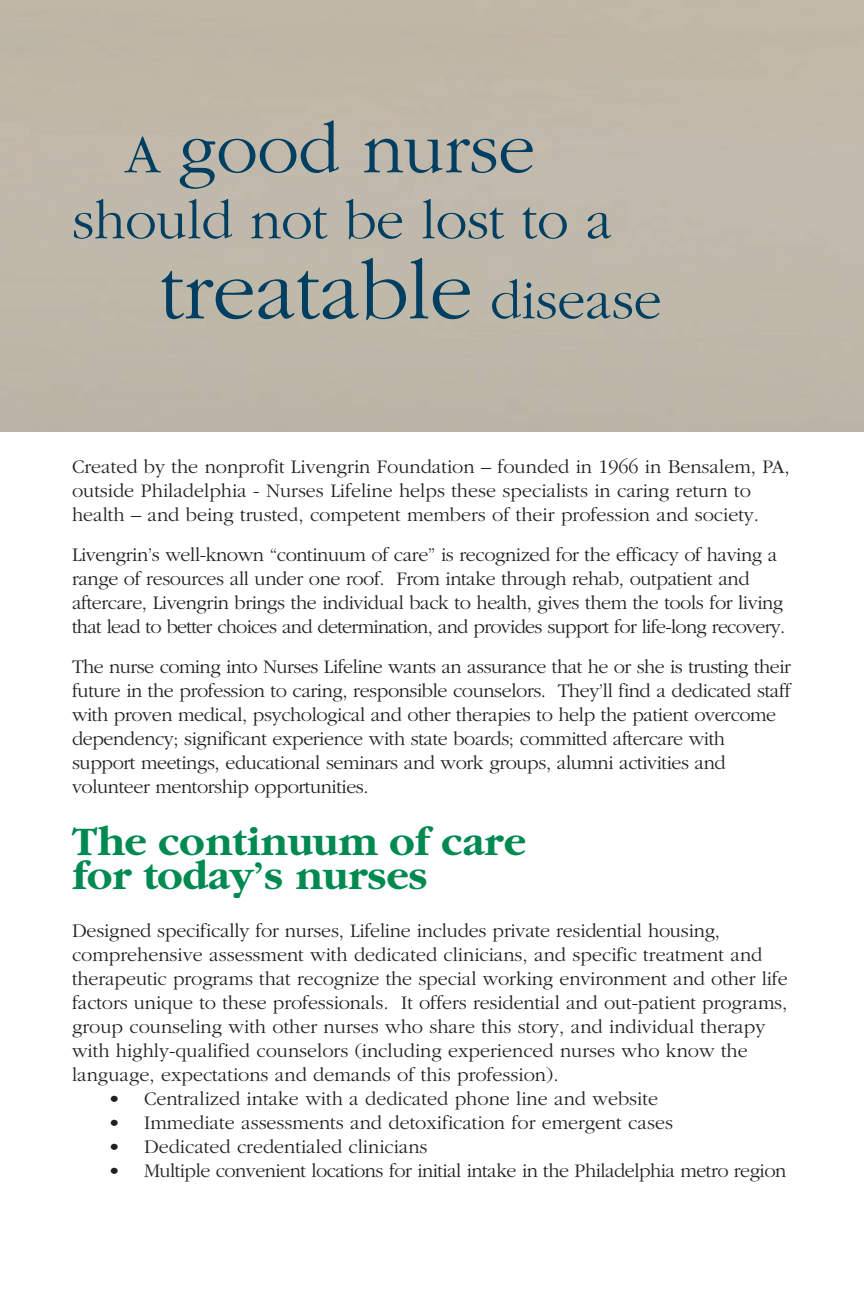
<style>
.page{position:relative;width:864px;height:1296px;background:#fff}
.page>*{position:absolute;margin:0;border:0;box-sizing:border-box;transform-origin:0 0}
.t1{font:300 86px "Garamond";letter-spacing:-.005em;color:#003f61}
.t2{font:300 74px "Garamond";letter-spacing:-.005em;color:#003f61}
.t3{font:300 56px "Garamond";letter-spacing:-.005em;color:#003f61}
.t4{font:700 42px/34px "Garamond";color:#008a52}
.t5{font:300 20px/24px "Garamond";letter-spacing:-.01em;color:#231f20}
.s1{font-size:56px}
</style>
<div class="page">
<h2 class="t2" style="left:125px;top:103px;width:412px"><span class="s1">A</span> good nurse</h2>
<h3 class="t3" style="left:72px;top:186px;width:542px">should not be lost to a</h3>
<h1 class="t1" style="left:160px;top:238px;width:503px">treatable <span class="s1">disease</span></h1>
<p class="t5" style="left:72px;top:454px;width:719px">Created by the nonprofit Livengrin Foundation – founded in 1966 in Bensalem, PA, outside Philadelphia - Nurses Lifeline helps these specialists in caring return to health – and being trusted, competent members of their profession and society.</p>
<p class="t5" style="left:72px;top:542px;width:715px">Livengrin’s well-known “continuum of care” is recognized for the efficacy of having a range of resources all under one roof. From intake through rehab, outpatient and aftercare, Livengrin brings the individual back to health, gives them the tools for living that lead to better choices and determination, and provides support for life-long recovery.</p>
<p class="t5" style="left:72px;top:654px;width:720px">The nurse coming into Nurses Lifeline wants an assurance that he or she is trusting their future in the profession to caring, responsible counselors. They’ll find a dedicated staff with proven medical, psychological and other therapies to help the patient overcome dependency; significant experience with state boards; committed aftercare with support meetings, educational seminars and work groups, alumni activities and volunteer mentorship opportunities.</p>
<h3 class="t4" style="left:72px;top:824px;width:456px">The continuum of care for today’s nurses</h3>
<p class="t5" style="left:72px;top:918px;width:717px">Designed specifically for nurses, Lifeline includes private residential housing, comprehensive assessment with dedicated clinicians, and specific treatment and therapeutic programs that recognize the special working environment and other life factors unique to these professionals. It offers residential and out-patient programs, group counseling with other nurses who share this story, and individual therapy with highly-qualified counselors (including experienced nurses who know the language, expectations and demands of this profession).</p>
<p class="t5" style="left:108px;top:1086px;width:552px">• Centralized intake with a dedicated phone line and website</p>
<p class="t5" style="left:108px;top:1110px;width:567px">• Immediate assessments and detoxification for emergent cases</p>
<p class="t5" style="left:108px;top:1134px;width:321px">• Dedicated credentialed clinicians</p>
<p class="t5" style="left:108px;top:1158px;width:680px">• Multiple convenient locations for initial intake in the Philadelphia metro region</p>
</div>
